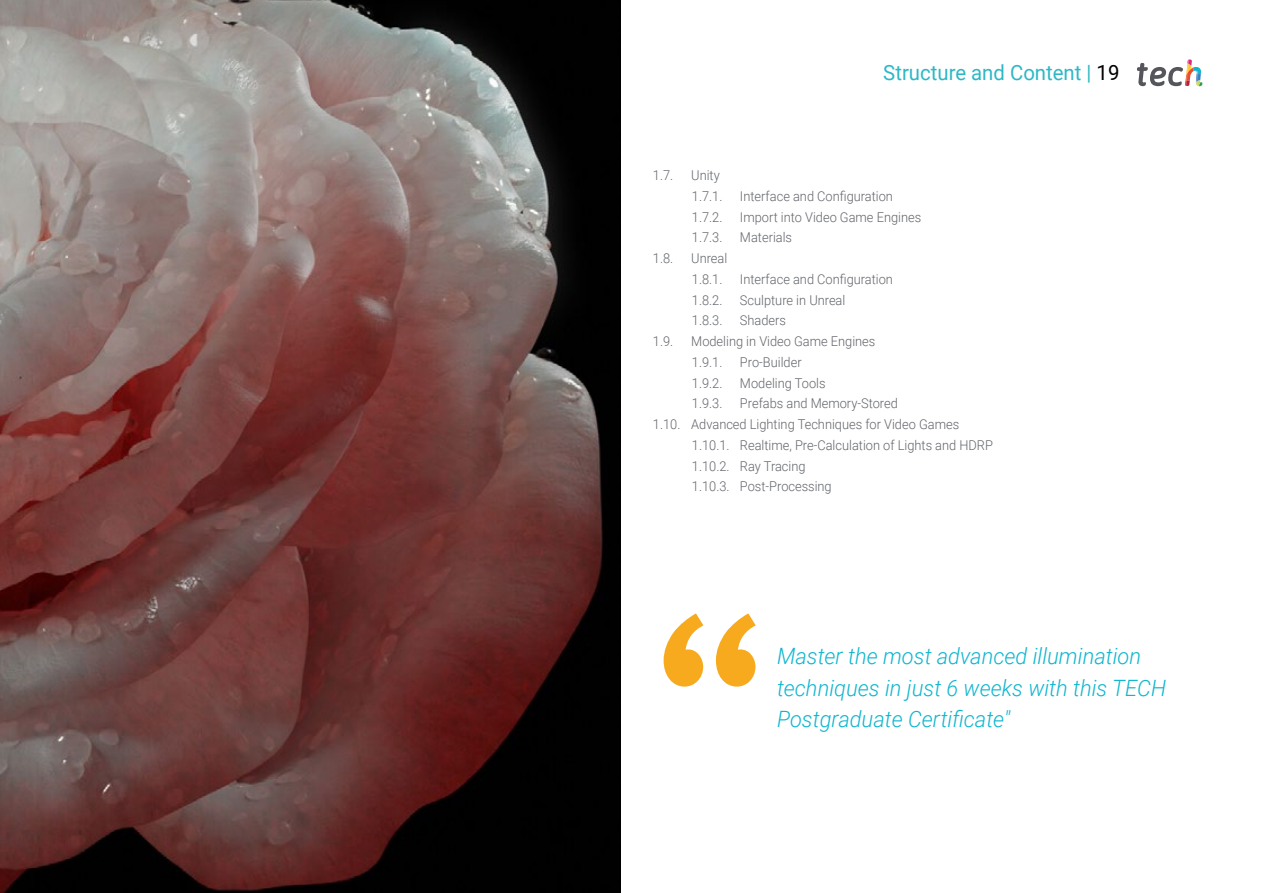
<style>
.page{position:relative;width:1263px;height:893px;background:#fff}
.page>*{position:absolute;margin:0;border:0;box-sizing:border-box;transform-origin:0 0}
.t1{font:italic 300 22.5px/31.5px "Roboto";color:#0fb6cf}
.t2{font:21px "Roboto";color:#2db8c5}
.t3{font:300 13.5px/20.7px "Roboto";color:#61646a;scale:.95 1}
.s1{color:#000}
</style>
<div class="page">
<img style="left:0;top:0;width:621px;height:893px">
<svg style="left:664px;top:613px;width:92px;height:74px"></svg>
<svg style="left:1137px;top:60px;width:65px;height:27px"></svg>
<h2 class="t2" style="left:883px;top:57px;width:238px">Structure and Content | <span class="s1">19</span></h2>
<p class="t3" style="left:653px;top:165px;width:23px">1.7.</p>
<p class="t3" style="left:691px;top:165px;width:34px">Unity<br>1.7.1.</p>
<p class="t3" style="left:740px;top:185px;width:163px">Interface and Configuration</p>
<p class="t3" style="left:692px;top:206px;width:34px">1.7.2.</p>
<p class="t3" style="left:740px;top:206px;width:192px">Import into Video Game Engines</p>
<p class="t3" style="left:692px;top:227px;width:34px">1.7.3.</p>
<p class="t3" style="left:740px;top:227px;width:56px">Materials</p>
<p class="t3" style="left:653px;top:248px;width:23px">1.8.</p>
<p class="t3" style="left:691px;top:248px;width:39px">Unreal<br>1.8.1.</p>
<p class="t3" style="left:740px;top:268px;width:163px">Interface and Configuration</p>
<p class="t3" style="left:692px;top:289px;width:34px">1.8.2.</p>
<p class="t3" style="left:740px;top:289px;width:112px">Sculpture in Unreal</p>
<p class="t3" style="left:692px;top:310px;width:34px">1.8.3.</p>
<p class="t3" style="left:740px;top:310px;width:50px">Shaders</p>
<p class="t3" style="left:653px;top:331px;width:23px">1.9.</p>
<p class="t3" style="left:691px;top:331px;width:195px">Modeling in Video Game Engines<br>1.9.1.</p>
<p class="t3" style="left:740px;top:351px;width:66px">Pro-Builder</p>
<p class="t3" style="left:692px;top:372px;width:34px">1.9.2.</p>
<p class="t3" style="left:740px;top:372px;width:92px">Modeling Tools</p>
<p class="t3" style="left:692px;top:393px;width:34px">1.9.3.</p>
<p class="t3" style="left:740px;top:393px;width:168px">Prefabs and Memory-Stored</p>
<p class="t3" style="left:653px;top:414px;width:324px">1.10. Advanced Lighting Techniques for Video Games</p>
<p class="t3" style="left:692px;top:434px;width:318px">1.10.1. Realtime, Pre-Calculation of Lights and HDRP</p>
<p class="t3" style="left:692px;top:455px;width:121px">1.10.2. Ray Tracing</p>
<p class="t3" style="left:692px;top:476px;width:149px">1.10.3. Post-Processing</p>
<h1 class="t1" style="left:777px;top:640px;width:391px">Master the most advanced illumination techniques in just 6 weeks with this TECH<br>Postgraduate Certificate"</h1>
</div>
